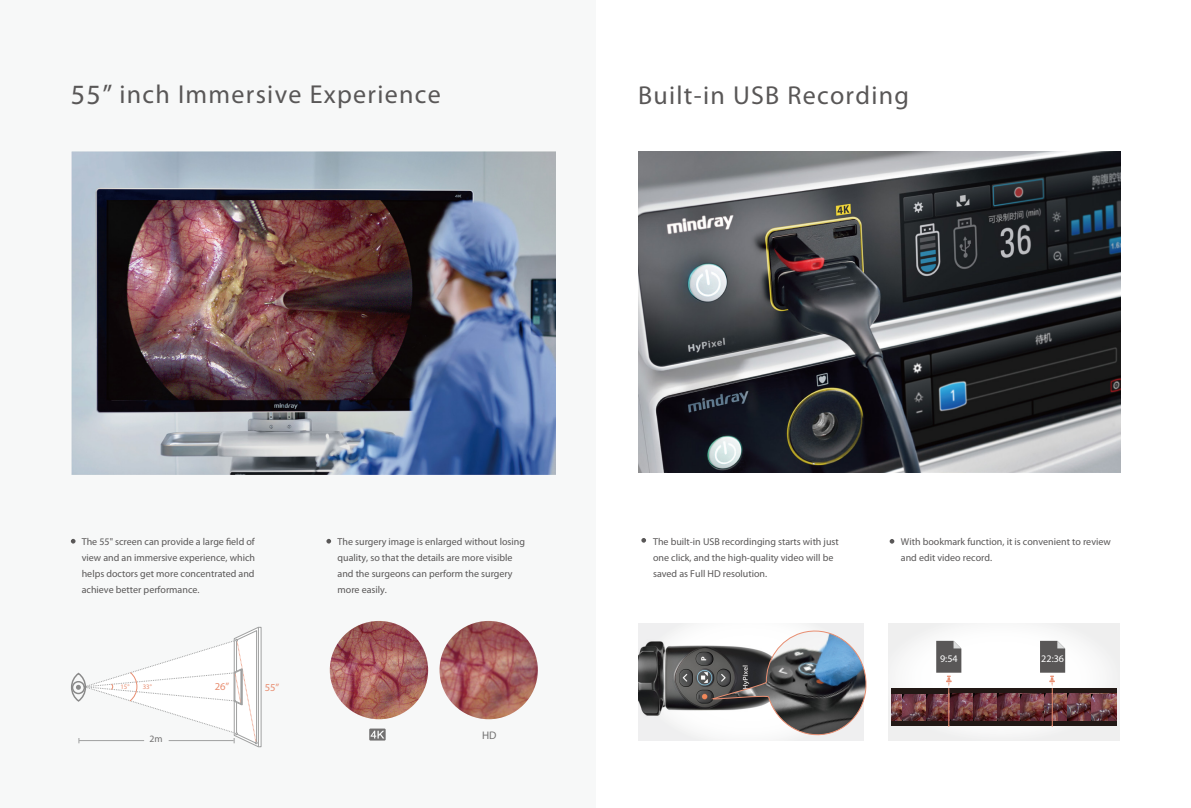
<style>
.page{position:relative;width:1191px;height:808px;background:#fff}
.page>*{position:absolute;margin:0;border:0;box-sizing:border-box;transform-origin:0 0}
.t1{font:26px "Myriad Pro";letter-spacing:.05em;color:#595757}
.t2{font:11px "Myriad Pro";color:#727171}
.t3{font:10.6px "Myriad Pro";color:#e88e71}
.t4{font:10.1px "Myriad Pro";color:#fff}
.t5{font:10px/16px "Myriad Pro";color:#595757}
.t6{font:9.7px "Myriad Pro";color:#727171}
.t7{font:6.8px "Myriad Pro";color:#e88e71}
.s1{font-size:28px}
</style>
<div class="page">
<div style="left:0;top:0;width:595px;height:808px;background:#f7f8f8"></div>
<img style="left:638px;top:151px;width:482px;height:322px">
<svg style="left:639px;top:624px;width:73px;height:116px"></svg>
<div style="left:888px;top:624px;width:231px;height:116px;background:#f9f9f9"></div>
<img style="left:330px;top:621px;width:98px;height:98px;border-radius:49px">
<img style="left:439px;top:621px;width:99px;height:98px;border-radius:49px">
<svg style="left:369px;top:728px;width:17px;height:12px"></svg>
<svg style="left:71px;top:539px;width:5px;height:4px"></svg>
<svg style="left:326px;top:539px;width:5px;height:4px"></svg>
<svg style="left:889px;top:539px;width:5px;height:5px"></svg>
<svg style="left:891px;top:688px;width:226px;height:38px;fill:#221815"></svg>
<img style="left:891px;top:694px;width:12px;height:26px">
<img style="left:903px;top:694px;width:23px;height:26px">
<img style="left:926px;top:694px;width:24px;height:26px">
<img style="left:950px;top:694px;width:23px;height:26px">
<img style="left:973px;top:694px;width:24px;height:26px">
<img style="left:997px;top:694px;width:23px;height:26px">
<img style="left:1020px;top:694px;width:24px;height:26px">
<img style="left:1044px;top:694px;width:24px;height:26px">
<img style="left:1068px;top:694px;width:23px;height:26px">
<img style="left:1091px;top:694px;width:25px;height:26px">
<svg style="left:1040px;top:641px;width:25px;height:45px"></svg>
<svg style="left:936px;top:641px;width:25px;height:45px"></svg>
<hr style="left:1052px;top:688px;width:1px;height:38px;background:#e88e71">
<hr style="left:948px;top:688px;width:1px;height:38px;background:#e88e71">
<div style="left:72px;top:681px;width:13px;height:13px;border:1px solid #898989;border-radius:50%"></div>
<div style="left:71px;top:673px;width:15px;height:29px;border:1px solid #898989;border-radius:50%"></div>
<svg style="left:76px;top:627px;width:185px;height:120px"></svg>
<hr style="left:79px;top:740px;width:65px;height:1px;background:#9fa0a0">
<hr style="left:169px;top:740px;width:65px;height:1px;background:#9fa0a0">
<svg style="left:712px;top:624px;width:155px;height:117px"></svg>
<svg style="left:641px;top:538px;width:5px;height:5px"></svg>
<img style="left:72px;top:152px;width:484px;height:323px">
<h1 class="t1" style="left:71px;top:80px;width:371px"><span class="s1">55”</span> inch Immersive Experience</h1>
<h1 class="t1" style="left:638px;top:81px;width:272px">Built-in USB Recording</h1>
<p class="t5" style="left:82px;top:533px;width:175px;text-align:justify">The 55" screen can provide a large field of view and an immersive experience, which helps doctors get more concentrated and achieve better performance.</p>
<p class="t7" style="left:120px;top:683px;width:11px">15°</p>
<p class="t7" style="left:143px;top:683px;width:11px">33°</p>
<p class="t6" style="left:149px;top:733px;width:15px">2m</p>
<p class="t3" style="left:215px;top:680px;width:16px">26”</p>
<p class="t3" style="left:265px;top:681px;width:16px">55”</p>
<p class="t5" style="left:337px;top:533px;width:189px">The surgery image is enlarged without losing quality, so that the details are more visible and the surgeons can perform the surgery more easily.</p>
<p class="t5" style="left:901px;top:533px;width:211px">With bookmark function, it is convenient to review and edit video record.</p>
<p class="t5" style="left:653px;top:533px;width:187px">The built-in USB recordinging starts with just one click, and the high-quality video will be saved as Full HD resolution.</p>
<p class="t2" style="left:482px;top:729px;width:16px">HD</p>
<p class="t4" style="left:940px;top:653px;width:19px">9:54</p>
<p class="t4" style="left:1041px;top:653px;width:24px">22:36</p>
</div>
